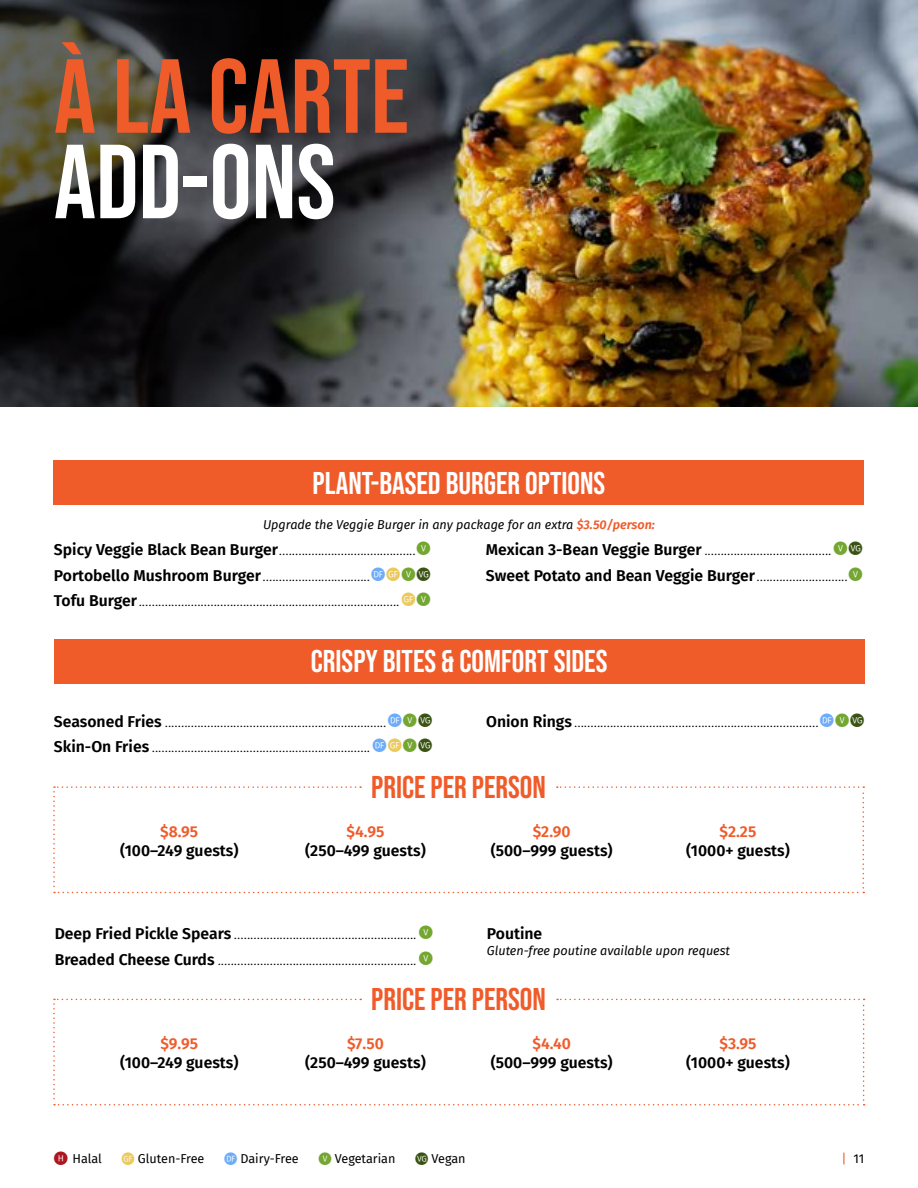
<style>
.page{position:relative;width:918px;height:1188px;background:#fff}
.page>*{position:absolute;margin:0;border:0;box-sizing:border-box;transform-origin:0 0}
.t1{font:105px "Bebas Neue";color:#f05b2a}
.t2{font:105px "Bebas Neue";color:#fff}
.t3{font:31.5px "Bebas Neue";color:#fff}
.t4{font:31.5px "Bebas Neue";color:#f05b2a}
.t5{font:300 15.75px/25.7px "Fira Sans";color:#000}
.t6{font:600 15.75px "Fira Sans";color:#000}
.t7{font:600 15.75px "Fira Sans";color:#f05b2a}
.t8{font:12.75px "Fira Sans";color:#000}
.t9{font:italic 12.6px "Fira Sans";color:#000}
.t10{font:12.6px "Fira Sans";color:#000}
.s1{font-weight:600;color:#f05b2a}
.s2{font-weight:600}
.s3{font-family:"Glyphter";font-weight:400;font-size:13.5px;color:#74a632}
.s4{font-family:"Glyphter";font-weight:400;font-size:13.5px;color:#6dacf8}
.s5{font-family:"Glyphter";font-weight:400;font-size:13.5px;color:#ebc95d}
.s6{font-family:"Glyphter";font-weight:400;font-size:13.5px;color:#3a5314}
.s7{font-family:"Glyphter";font-size:13.5px;color:#ac1622}
.s8{font-family:"Glyphter";color:#ebc95d}
.s9{font-family:"Glyphter";color:#6dacf8}
.s10{font-family:"Glyphter";color:#74a632}
.s11{font-family:"Glyphter";color:#3a5314}
.s12{color:#f05b2a}
</style>
<div class="page">
<img style="left:621px;top:0;width:297px;height:406px">
<img style="left:0;top:0;width:621px;height:406px">
<div style="left:54px;top:639px;width:810px;height:45px;background:#f05b2a"></div>
<div style="left:54px;top:461px;width:810px;height:44px;background:#f05b2a"></div>
<svg style="left:53px;top:786px;width:811px;height:107px"></svg>
<svg style="left:53px;top:999px;width:812px;height:107px"></svg>
<h1 class="t1" style="left:54px;top:37px;width:357px">À LA CARTE</h1>
<h1 class="t2" style="left:54px;top:122px;width:283px">ADD-ONS</h1>
<h2 class="t3" style="left:313px;top:465px;width:294px">PLANT-BASED BURGER OPTIONS</h2>
<p class="t9" style="left:263px;top:516px;width:393px">Upgrade the Veggie Burger in any package for an extra <span class="s1">$3.50/person:</span></p>
<p class="t5" style="left:54px;top:537px;width:378px;text-align:justify"><span class="s2">Spicy Veggie Black Bean Burger</span>..........................................<span class="s3">C </span><span class="s2">Portobello Mushroom Burger</span>.................................<span class="s4">B</span><span class="s5">A</span><span class="s3">C</span><span class="s6">E </span><span class="s2">Tofu Burger</span>................................................................................ <span class="s5">A</span><span class="s3">C</span></p>
<p class="t5" style="left:486px;top:537px;width:378px"><span class="s2">Mexican 3-Bean Veggie Burger</span> ....................................... <span class="s3">C</span><span class="s6">E<br></span><span class="s2">Sweet Potato and Bean Veggie Burger</span>............................<span class="s3">C</span></p>
<h2 class="t3" style="left:311px;top:644px;width:298px">CRISPY BITES &amp; COMFORT SIDES</h2>
<p class="t5" style="left:54px;top:708px;width:379px"><span class="s2">Seasoned Fries</span> ....................................................................<span class="s4">B</span><span class="s3">C</span><span class="s6">E<br></span><span class="s2">Skin-On Fries</span> ................................................................... <span class="s4">B</span><span class="s5">A</span><span class="s3">C</span><span class="s6">E</span></p>
<p class="t5" style="left:486px;top:708px;width:379px"><span class="s2">Onion Rings</span> ...........................................................................<span class="s4">B</span><span class="s3">C</span><span class="s6">E</span></p>
<p class="t7" style="left:160px;top:818px;width:40px">$8.95</p>
<p class="t6" style="left:120px;top:837px;width:120px">(100–249 guests)</p>
<h2 class="t4" style="left:371px;top:769px;width:176px">PRICE PER PERSON</h2>
<p class="t7" style="left:347px;top:818px;width:39px">$4.95</p>
<p class="t6" style="left:305px;top:837px;width:122px">(250–499 guests)</p>
<p class="t7" style="left:533px;top:818px;width:39px">$2.90</p>
<p class="t6" style="left:491px;top:837px;width:123px">(500–999 guests)</p>
<p class="t7" style="left:720px;top:818px;width:38px">$2.25</p>
<p class="t6" style="left:686px;top:837px;width:105px">(1000+ guests)</p>
<p class="t5" style="left:55px;top:921px;width:379px"><span class="s2">Deep Fried Pickle Spears</span> ........................................................ <span class="s3">C<br></span><span class="s2">Breaded Cheese Curds</span> ............................................................. <span class="s3">C</span></p>
<p class="t6" style="left:487px;top:921px;width:57px">Poutine</p>
<p class="t9" style="left:487px;top:942px;width:245px">Gluten-free poutine available upon request</p>
<p class="t7" style="left:161px;top:1031px;width:39px">$9.95</p>
<p class="t6" style="left:120px;top:1050px;width:120px">(100–249 guests)</p>
<h2 class="t4" style="left:371px;top:981px;width:176px">PRICE PER PERSON</h2>
<p class="t7" style="left:347px;top:1031px;width:38px">$7.50</p>
<p class="t6" style="left:305px;top:1050px;width:122px">(250–499 guests)</p>
<p class="t7" style="left:532px;top:1031px;width:40px">$4.40</p>
<p class="t6" style="left:491px;top:1050px;width:123px">(500–999 guests)</p>
<p class="t7" style="left:719px;top:1031px;width:39px">$3.95</p>
<p class="t6" style="left:686px;top:1050px;width:105px">(1000+ guests)</p>
<p class="t10" style="left:54px;top:1149px;width:49px"><span class="s7">D</span> Halal</p>
<p class="t10" style="left:122px;top:1149px;width:84px"><span class="s8">A</span> Gluten-Free</p>
<p class="t10" style="left:225px;top:1149px;width:76px"><span class="s9">B</span> Dairy-Free</p>
<p class="t10" style="left:319px;top:1149px;width:78px"><span class="s10">C</span> Vegetarian</p>
<p class="t10" style="left:416px;top:1149px;width:52px"><span class="s11">E</span> Vegan</p>
<p class="t8" style="left:842px;top:1149px;width:24px"><span class="s12">|</span> 11</p>
</div>
